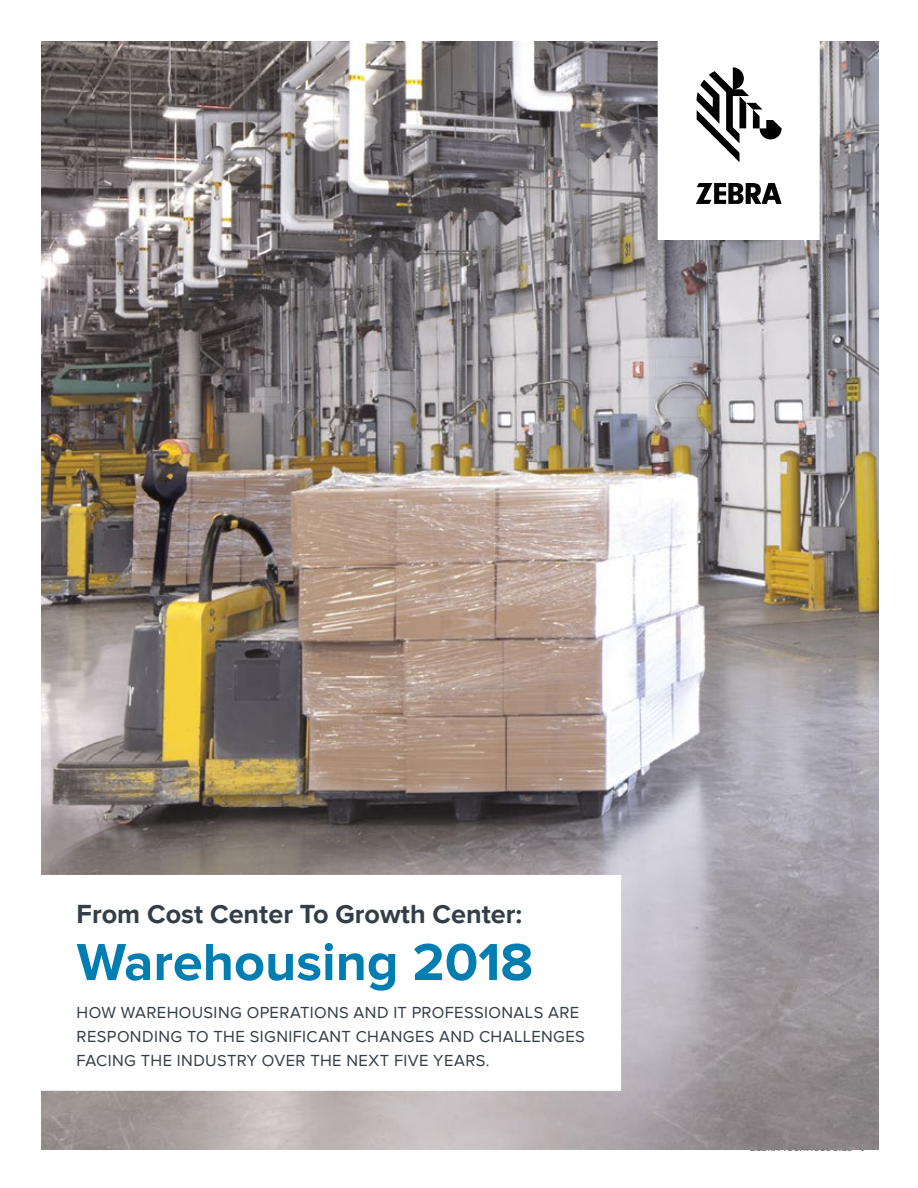
<style>
.page{position:relative;width:918px;height:1188px;background:#fff}
.page>*{position:absolute;margin:0;border:0;box-sizing:border-box;transform-origin:0 0}
.t1{font:700 54px "Proxima Nova";color:#007db1}
.t2{font:700 27px "Proxima Nova";color:#343e47}
.t3{font:16.5px/24px "Proxima Nova";letter-spacing:.025em;color:#343e47}
.t4{font:700 9.3px "Proxima Nova";color:#7e868c}
.s1{font-size:10.5px;color:#007db1}
</style>
<div class="page">
<img style="left:42px;top:41px;width:837px;height:1108px">
<div style="left:658px;top:3px;width:162px;height:237px;background:#fff"></div>
<svg style="left:696px;top:67px;width:86px;height:137px"></svg>
<div style="left:41px;top:875px;width:580px;height:216px;background:#fff;border:2px solid #fff"></div>
<h2 class="t2" style="left:77px;top:899px;width:447px">From Cost Center To Growth Center:</h2>
<h1 class="t1" style="left:77px;top:931px;width:458px">Warehousing 2018</h1>
<p class="t3" style="left:77px;top:1000px;width:510px">HOW WAREHOUSING OPERATIONS AND IT PROFESSIONALS ARE<br>RESPONDING TO THE SIGNIFICANT CHANGES AND CHALLENGES<br>FACING THE INDUSTRY OVER THE NEXT FIVE YEARS.</p>
<p class="t4" style="left:750px;top:1143px;width:115px">ZEBRA TECHNOLOGIES <span class="s1">1</span></p>
</div>
